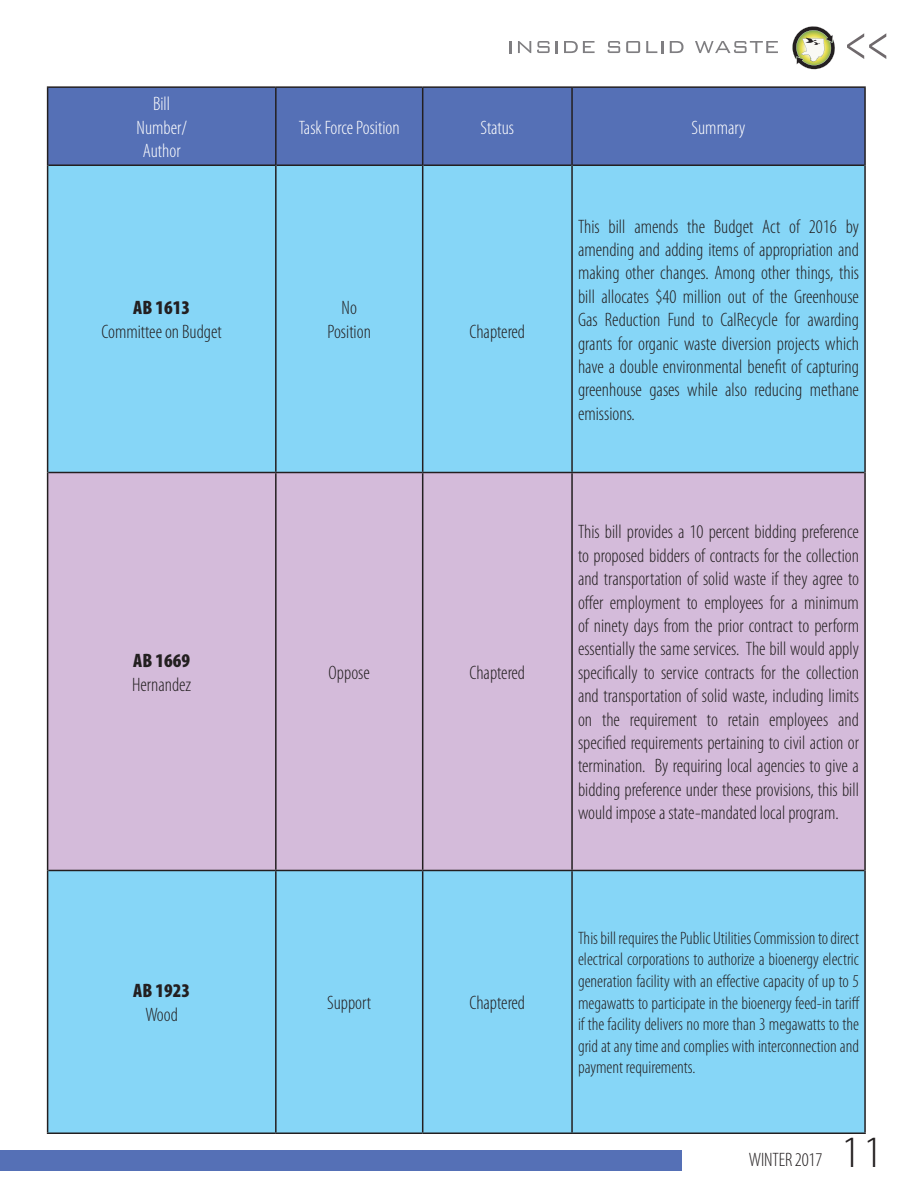
<style>
.page{position:relative;width:918px;height:1188px;background:#fff}
.page>*{position:absolute;margin:0;border:0;box-sizing:border-box;transform-origin:0 0}
.t1{font:300 45px "Myriad Pro";color:#231f20}
.t2{font:300 condensed 19.5px/23.4px "Myriad Pro";color:#231f20;text-align:justify}
.t3{font:300 condensed 19.5px/23.4px "Myriad Pro";color:#fff;text-align:center}
.t4{font:900 condensed 19.5px "Myriad Pro";color:#231f20}
.t5{font:300 condensed 18px/21.6px "Myriad Pro";color:#231f20;text-align:justify}
</style>
<div class="page">
<div style="left:48px;top:88px;width:816px;height:76px;background:#5570b6"></div>
<div style="left:48px;top:166px;width:816px;height:966px;background:#86d6f7"></div>
<div style="left:48px;top:473px;width:816px;height:397px;background:#d4bbda"></div>
<hr style="left:47px;top:88px;width:1px;height:77px;background:#231f20">
<hr style="left:47px;top:165px;width:1px;height:307px;background:#231f20">
<hr style="left:47px;top:86px;width:229px;height:2px;background:#231f20">
<hr style="left:48px;top:164px;width:227px;height:2px;background:#231f20">
<hr style="left:276px;top:86px;width:147px;height:2px;background:#231f20">
<hr style="left:277px;top:164px;width:145px;height:2px;background:#231f20">
<hr style="left:423px;top:86px;width:149px;height:2px;background:#231f20">
<hr style="left:423px;top:164px;width:148px;height:2px;background:#231f20">
<hr style="left:572px;top:86px;width:294px;height:2px;background:#231f20">
<hr style="left:573px;top:164px;width:291px;height:2px;background:#231f20">
<hr style="left:275px;top:88px;width:2px;height:77px;background:#231f20">
<hr style="left:275px;top:165px;width:2px;height:307px;background:#231f20">
<hr style="left:422px;top:88px;width:1px;height:77px;background:#231f20">
<hr style="left:422px;top:165px;width:1px;height:307px;background:#231f20">
<hr style="left:571px;top:88px;width:2px;height:77px;background:#231f20">
<hr style="left:571px;top:165px;width:2px;height:307px;background:#231f20">
<hr style="left:864px;top:88px;width:2px;height:77px;background:#231f20">
<hr style="left:864px;top:165px;width:2px;height:307px;background:#231f20">
<hr style="left:47px;top:472px;width:1px;height:398px;background:#231f20">
<hr style="left:47px;top:870px;width:1px;height:262px;background:#231f20">
<hr style="left:275px;top:473px;width:2px;height:397px;background:#231f20">
<hr style="left:275px;top:871px;width:2px;height:261px;background:#231f20">
<hr style="left:422px;top:473px;width:1px;height:397px;background:#231f20">
<hr style="left:422px;top:871px;width:1px;height:261px;background:#231f20">
<hr style="left:571px;top:473px;width:2px;height:397px;background:#231f20">
<hr style="left:571px;top:871px;width:2px;height:261px;background:#231f20">
<hr style="left:864px;top:472px;width:2px;height:398px;background:#231f20">
<hr style="left:864px;top:870px;width:2px;height:262px;background:#231f20">
<hr style="left:48px;top:472px;width:228px;height:1px;background:#231f20">
<hr style="left:48px;top:870px;width:228px;height:1px;background:#231f20">
<hr style="left:47px;top:1132px;width:229px;height:2px;background:#231f20">
<hr style="left:276px;top:472px;width:147px;height:1px;background:#231f20">
<hr style="left:276px;top:870px;width:147px;height:1px;background:#231f20">
<hr style="left:276px;top:1132px;width:147px;height:2px;background:#231f20">
<hr style="left:423px;top:472px;width:149px;height:1px;background:#231f20">
<hr style="left:423px;top:870px;width:149px;height:1px;background:#231f20">
<hr style="left:423px;top:1132px;width:149px;height:2px;background:#231f20">
<hr style="left:572px;top:472px;width:292px;height:1px;background:#231f20">
<hr style="left:572px;top:870px;width:292px;height:1px;background:#231f20">
<hr style="left:572px;top:1132px;width:294px;height:2px;background:#231f20">
<div style="left:0;top:1150px;width:681px;height:21px;background:#5570b6"></div>
<svg style="left:847px;top:33px;width:39px;height:26px"></svg>
<svg style="left:510px;top:41px;width:2px;height:12px"></svg>
<svg style="left:518px;top:41px;width:13px;height:12px"></svg>
<svg style="left:537px;top:41px;width:13px;height:12px"></svg>
<svg style="left:556px;top:41px;width:2px;height:12px"></svg>
<svg style="left:564px;top:41px;width:31px;height:12px"></svg>
<svg style="left:608px;top:41px;width:12px;height:12px"></svg>
<svg style="left:626px;top:41px;width:14px;height:12px"></svg>
<svg style="left:646px;top:41px;width:18px;height:12px"></svg>
<svg style="left:670px;top:41px;width:14px;height:12px"></svg>
<svg style="left:695px;top:41px;width:83px;height:12px"></svg>
<svg style="left:792px;top:26px;width:43px;height:44px"></svg>
<p class="t3" style="left:137px;top:92px;width:52px">Bill<br>Number/<br>Author</p>
<p class="t4" style="left:133px;top:297px;width:58px">AB 1613</p>
<p class="t2" style="left:102px;top:320px;width:122px">Committee on Budget</p>
<p class="t4" style="left:133px;top:650px;width:58px">AB 1669</p>
<p class="t2" style="left:132px;top:673px;width:61px">Hernandez</p>
<p class="t4" style="left:133px;top:980px;width:58px">AB 1923</p>
<p class="t2" style="left:145px;top:1003px;width:34px">Wood</p>
<p class="t3" style="left:299px;top:116px;width:102px">Task Force Position</p>
<p class="t3" style="left:481px;top:116px;width:35px">Status</p>
<p class="t3" style="left:692px;top:116px;width:55px">Summary</p>
<p class="t2" style="left:328px;top:297px;width:45px;text-align:center">No<br>Position</p>
<p class="t2" style="left:470px;top:321px;width:57px">Chaptered</p>
<p class="t2" style="left:329px;top:661px;width:43px">Oppose</p>
<p class="t2" style="left:470px;top:661px;width:57px">Chaptered</p>
<p class="t2" style="left:327px;top:991px;width:46px">Support</p>
<p class="t2" style="left:469px;top:991px;width:57px">Chaptered</p>
<p class="t2" style="left:578px;top:215px;width:283px">This bill amends the Budget Act of 2016 by amending and adding items of appropriation and making other changes. Among other things, this bill allocates $40 million out of the Greenhouse Gas Reduction Fund to CalRecycle for awarding grants for organic waste diversion projects which have a double environmental benefit of capturing greenhouse gases while also reducing methane emissions.</p>
<p class="t2" style="left:578px;top:521px;width:283px">This bill provides a 10 percent bidding preference to proposed bidders of contracts for the collection and transportation of solid waste if they agree to offer employment to employees for a minimum of ninety days from the prior contract to perform essentially the same services. The bill would apply specifically to service contracts for the collection and transportation of solid waste, including limits on the requirement to retain employees and specified requirements pertaining to civil action or termination. By requiring local agencies to give a bidding preference under these provisions, this bill would impose a state-mandated local program.</p>
<p class="t5" style="left:578px;top:927px;width:283px">This bill requires the Public Utilities Commission to direct electrical corporations to authorize a bioenergy electric generation facility with an effective capacity of up to 5 megawatts to participate in the bioenergy feed-in tariff if the facility delivers no more than 3 megawatts to the grid at any time and complies with interconnection and payment requirements.</p>
<p class="t2" style="left:749px;top:1148px;width:75px">WINTER 2017</p>
<h1 class="t1" style="left:841px;top:1125px;width:45px">11</h1>
</div>
